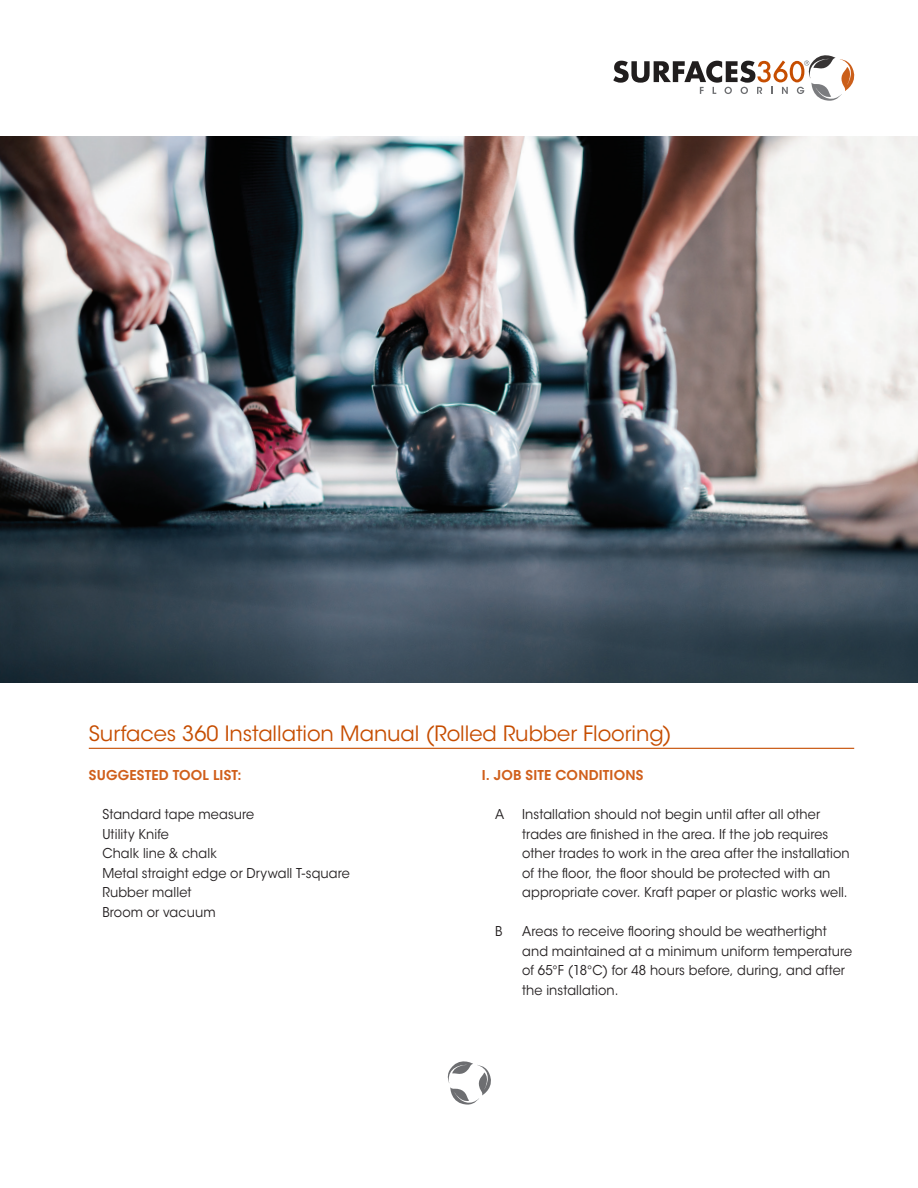
<style>
.page{position:relative;width:918px;height:1188px;background:#fff}
.page>*{position:absolute;margin:0;border:0;box-sizing:border-box;transform-origin:0 0}
._01-Product-Perfeoma{font:21px "ITC Avant Garde Std";color:#c64d00}
._02-Paragraph{font:13.5px/19.5px "ITC Avant Garde Std";letter-spacing:.01em;color:#231f20;scale:.95 1}
._01-Paragraph{font:13.5px/19.5px "ITC Avant Garde Std";letter-spacing:.01em;color:#231f20;scale:.95 1}
._01-Section{font:600 13.5px "ITC Avant Garde Std";letter-spacing:.015em;color:#d05f1b}
</style>
<div class="page">
<svg style="left:447px;top:1061px;width:44px;height:44px"></svg>
<svg style="left:613px;top:55px;width:241px;height:46px"></svg>
<hr style="left:89px;top:748px;width:765px;height:1px;background:#c64d00">
<img style="left:0;top:136px;width:918px;height:546px">
<p class="_01-Product-Perfeoma" style="left:89px;top:721px;width:584px">Surfaces 360 Installation Manual (Rolled Rubber Flooring)</p>
<p class="_01-Section" style="left:89px;top:767px;width:154px">SUGGESTED TOOL LIST:</p>
<p class="_01-Paragraph" style="left:102px;top:805px;width:262px">Standard tape measure<br>Utility Knife<br>Chalk line &amp; chalk<br>Metal straight edge or Drywall T-square<br>Rubber mallet<br>Broom or vacuum</p>
<p class="_01-Section" style="left:482px;top:767px;width:163px">I. JOB SITE CONDITIONS</p>
<p class="_02-Paragraph" style="left:495px;top:805px;width:11px">A</p>
<p class="_02-Paragraph" style="left:522px;top:805px;width:346px">Installation should not begin until after all other trades are finished in the area. If the job requires other trades to work in the area after the installation of the floor, the floor should be protected with an appropriate cover. Kraft paper or plastic works well.</p>
<p class="_02-Paragraph" style="left:495px;top:922px;width:9px">B</p>
<p class="_02-Paragraph" style="left:522px;top:922px;width:349px">Areas to receive flooring should be weathertight and maintained at a minimum uniform temperature of 65°F (18°C) for 48 hours before, during, and after the installation.</p>
</div>
